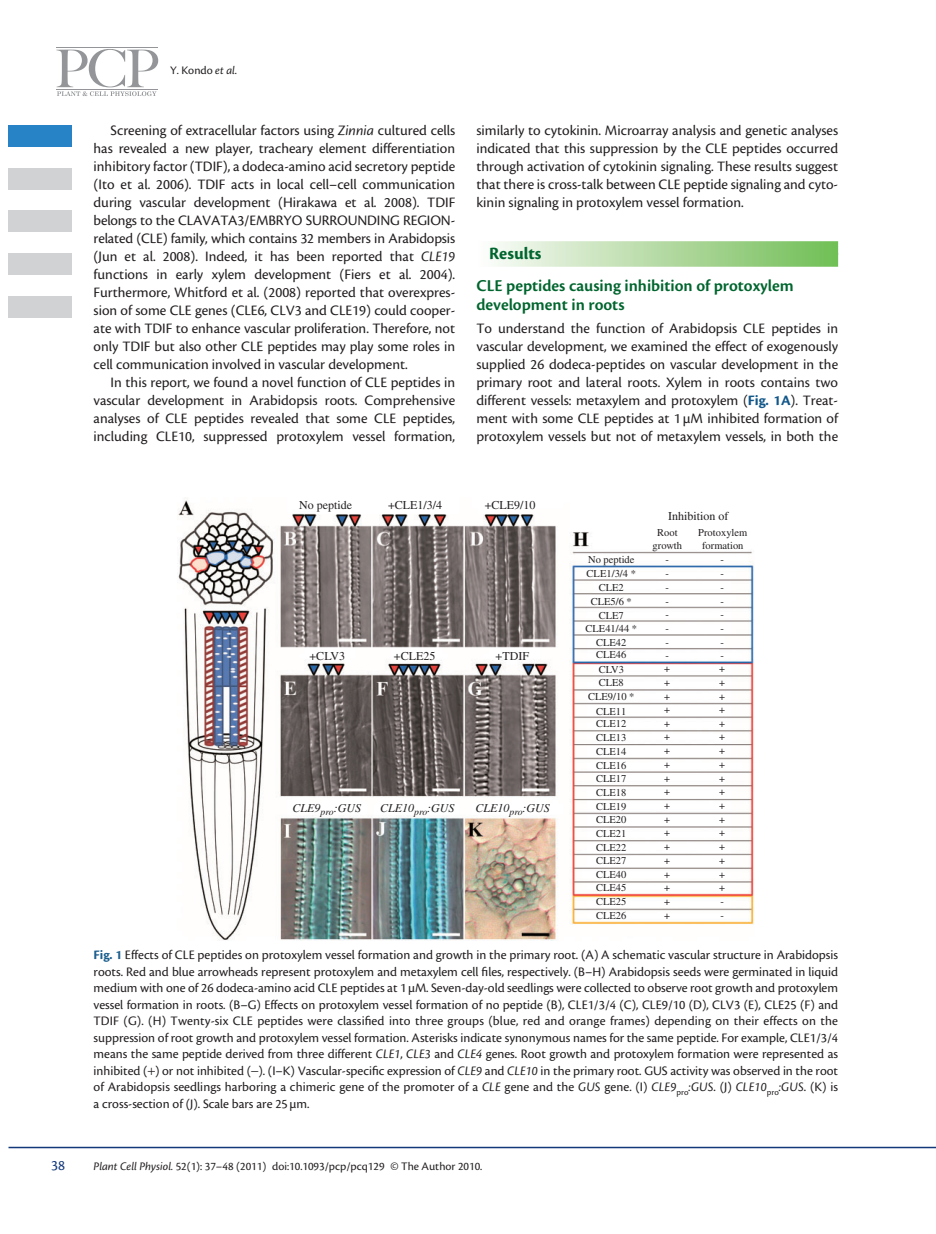
<style>
.page{position:relative;width:936px;height:1234px;background:#fff}
.page>*{position:absolute;margin:0;border:0;box-sizing:border-box;transform-origin:0 0}
.t1{font:700 18px "Cronos L";color:#00652e}
.t2{font:600 17.25px/19.5px "Cronos L";color:#00652e}
.t3{font:15px/18px "Cronos L";color:#231f20;text-align:justify}
.t4{font:15px "Cronos L";color:#13397a}
.t5{font:13.5px/16.5px "Cronos L";color:#231f20;text-align:justify}
.t6{font:12px "Cronos L";color:#231f20}
.t7{font:12px "Times";color:#231f20}
.t8{font:italic 12px "Times";color:#231f20}
.t9{font:10.5px/13.6px "Times";color:#231f20;text-align:justify}
.s1{font-style:italic}
.s2{font-weight:700;color:#125789}
.s3{font-weight:700;color:#1b5d8d}
</style>
<div class="page">
<svg style="left:495px;top:241px;width:343px;height:12px;background:#b4dba4"></svg>
<svg style="left:495px;top:253px;width:343px;height:14px;background:#b4dba4"></svg>
<img style="left:178px;top:500px;width:576px;height:440px">
<hr style="left:9px;top:1146px;width:926px;height:1px;background:#13397a">
<svg style="left:56px;top:49px;width:102px;height:47px"></svg>
<hr style="left:56px;top:89px;width:102px;height:1px;background:#939598">
<hr style="left:56px;top:47px;width:102px;height:1px;background:#939598">
<div style="left:9px;top:253px;width:63px;height:21px;background:#d1d2d4"></div>
<div style="left:9px;top:296px;width:63px;height:21px;background:#d1d2d4"></div>
<div style="left:9px;top:168px;width:63px;height:21px;background:#d1d2d4"></div>
<div style="left:9px;top:126px;width:63px;height:21px;background:#2783c5"></div>
<div style="left:9px;top:211px;width:63px;height:21px;background:#d1d2d4"></div>
<p class="t4" style="left:51px;top:1159px;width:15px">38</p>
<p class="t6" style="left:170px;top:66px;width:68px">Y. Kondo <span class="s1">et al</span>.</p>
<p class="t3" style="left:94px;top:122px;width:363px;text-indent:17px">Screening of extracellular factors using <span class="s1">Zinnia</span> cultured cells has revealed a new player, tracheary element differentiation inhibitory factor (TDIF), a dodeca-amino acid secretory peptide ( Ito et al. 2006 ). TDIF acts in local cell–cell communication during vascular development ( Hirakawa et al. 2008 ). TDIF belongs to the CLAVATA3/EMBRYO SURROUNDING REGION&shy;related (CLE) family, which contains 32 members in Arabidopsis ( Jun et al. 2008 ). Indeed, it has been reported that <span class="s1">CLE19 </span>functions in early xylem development ( Fiers et al. 2004 ).<br>Furthermore, Whitford et al. (2008) reported that overexpres&shy;sion of some CLE genes (CLE6, CLV3 and CLE19) could cooper&shy;ate with TDIF to enhance vascular proliferation. Therefore, not only TDIF but also other CLE peptides may play some roles in cell communication involved in vascular development.</p>
<p class="t3" style="left:94px;top:374px;width:363px;text-indent:17px">In this report, we found a novel function of CLE peptides in vascular development in Arabidopsis roots. Comprehensive analyses of CLE peptides revealed that some CLE peptides, including CLE10, suppressed protoxylem vessel formation,</p>
<p class="t3" style="left:476px;top:122px;width:363px">similarly to cytokinin. Microarray analysis and genetic analyses indicated that this suppression by the CLE peptides occurred through activation of cytokinin signaling. These results suggest that there is cross-talk between CLE peptide signaling and cyto&shy;kinin signaling in protoxylem vessel formation.</p>
<p class="t1" style="left:489px;top:246px;width:54px">Results</p>
<p class="t2" style="left:476px;top:277px;width:319px">CLE peptides causing inhibition of protoxylem development in roots</p>
<p class="t3" style="left:476px;top:320px;width:363px">To understand the function of Arabidopsis CLE peptides in vascular development, we examined the effect of exogenously supplied 26 dodeca-peptides on vascular development in the primary root and lateral roots. Xylem in roots contains two different vessels: metaxylem and protoxylem ( <span class="s2">Fig. 1A</span>). Treat&shy;ment with some CLE peptides at 1 μM inhibited formation of protoxylem vessels but not of metaxylem vessels, in both the</p>
<p class="t7" style="left:299px;top:501px;width:54px">No peptide</p>
<p class="t7" style="left:388px;top:501px;width:56px">+CLE1/3/4</p>
<p class="t7" style="left:485px;top:501px;width:52px">+CLE9/10</p>
<p class="t7" style="left:668px;top:511px;width:62px">Inhibition of</p>
<p class="t9" style="left:652px;top:527px;width:31px;line-height:12.6px;text-align:center">Root growth</p>
<p class="t9" style="left:698px;top:527px;width:51px;line-height:12.6px;text-align:center">Protoxylem formation</p>
<p class="t7" style="left:309px;top:651px;width:37px">+CLV3</p>
<p class="t7" style="left:394px;top:651px;width:43px">+CLE25</p>
<p class="t7" style="left:495px;top:651px;width:35px">+TDIF</p>
<p class="t8" style="left:292px;top:803px;width:70px">CLE9<sub>pro</sub>:GUS</p>
<p class="t8" style="left:380px;top:803px;width:76px">CLE10<sub>pro</sub>:GUS</p>
<p class="t8" style="left:475px;top:803px;width:76px">CLE10<sub>pro</sub>:GUS</p>
<p class="t9" style="left:588px;top:554px;width:48px">No peptide</p>
<p class="t9" style="left:665px;top:554px;width:5px">- - - - - - - -</p>
<p class="t9" style="left:720px;top:554px;width:5px">- - - - - - - -</p>
<p class="t9" style="left:664px;top:662px;width:7px">+ + + + + + + + + + + + + + + + + + +</p>
<p class="t9" style="left:719px;top:662px;width:7px">+ + + + + + + + + + + + + + + + + - -</p>
<p class="t9" style="left:586px;top:568px;width:51px;line-height:13.2px;text-align:center">CLE1/3/4 *<br>CLE2</p>
<p class="t9" style="left:598px;top:609px;width:27px">CLE7</p>
<p class="t9" style="left:596px;top:637px;width:32px;line-height:12px">CLE42<br>CLE46</p>
<p class="t9" style="left:598px;top:663px;width:27px;line-height:13.2px">CLV3<br>CLE8</p>
<p class="t9" style="left:596px;top:705px;width:32px;line-height:12.8px">CLE11<br>CLE12</p>
<p class="t9" style="left:596px;top:731px;width:32px">CLE13<br>CLE14<br>CLE16<br>CLE17<br>CLE18<br>CLE19<br>CLE20<br>CLE21<br>CLE22</p>
<p class="t9" style="left:596px;top:854px;width:32px">CLE27<br>CLE40<br>CLE45<br>CLE25<br>CLE26</p>
<p class="t9" style="left:590px;top:595px;width:43px">CLE5/6 *</p>
<p class="t9" style="left:585px;top:622px;width:53px">CLE41/44 *</p>
<p class="t9" style="left:588px;top:690px;width:48px">CLE9/10 *</p>
<p class="t5" style="left:94px;top:947px;width:746px"><span class="s3">Fig. 1</span> Effects of CLE peptides on protoxylem vessel formation and growth in the primary root. (A) A schematic vascular structure in Arabidopsis roots. Red and blue arrowheads represent protoxylem and metaxylem cell files, respectively. (B–H) Arabidopsis seeds were germinated in liquid medium with one of 26 dodeca-amino acid CLE peptides at 1 μM. Seven-day-old seedlings were collected to observe root growth and protoxylem vessel formation in roots. (B–G) Effects on protoxylem vessel formation of no peptide (B), CLE1/3/4 (C), CLE9/10 (D), CLV3 (E), CLE25 (F) and TDIF (G). (H) Twenty-six CLE peptides were classified into three groups (blue, red and orange frames) depending on their effects on the suppression of root growth and protoxylem vessel formation. Asterisks indicate synonymous names for the same peptide. For example, CLE1/3/4 means the same peptide derived from three different <span class="s1">CLE1</span> , <span class="s1">CLE3</span> and <span class="s1">CLE4</span> genes. Root growth and protoxylem formation were represented as inhibited ( ) or not inhibited ( − ). (I–K) Vascular-specific expression of <span class="s1">CLE9</span> and <span class="s1">CLE10</span> in the primary root. GUS activity was observed in the root of Arabidopsis seedlings harboring a chimeric gene of the promoter of a <span class="s1">CLE</span> gene and the <span class="s1">GUS</span> gene. (I) <span class="s1">CLE9</span><sub>pro</sub><span class="s1">:GUS</span> . (J) <span class="s1">CLE10</span><sub>pro</sub><span class="s1">:GUS</span> . (K) is a cross-section of (J). Scale bars are 25 μm.</p>
<p class="t6" style="left:94px;top:1161px;width:390px"><span class="s1">Plant Cell Physiol.</span> 52(1): 37–48 (2011) doi:10.1093/pcp/pcq129 © The Author 2010.</p>
</div>
